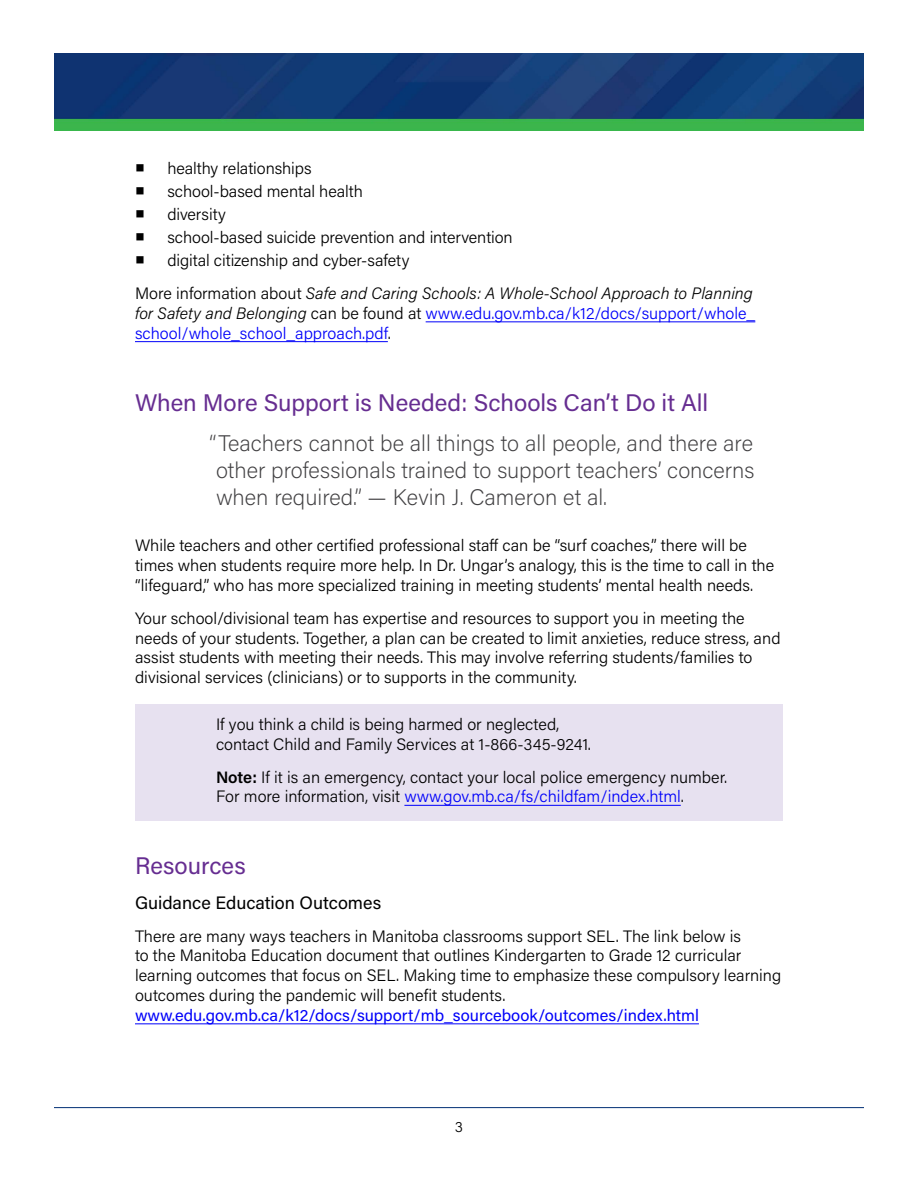
<style>
.page{position:relative;width:918px;height:1188px;background:#fff}
.page>*{position:absolute;margin:0;border:0;box-sizing:border-box;transform-origin:0 0}
.Head_B{font:24px "Acumin Pro";color:#662d91}
.quote{font:200 22.5px/27px "Acumin Pro";color:#414042;text-align:justify}
.Head_C{font:18px "Acumin Pro";color:#000}
.Paragraph__12{font:300 16.5px/19.8px "Acumin Pro";color:#000}
.Paragraph__25{font:300 16.5px/19.8px "Acumin Pro";color:#000}
.Paragraph-indent-sha{font:300 16.5px/19.8px "Acumin Pro";color:#000}
.Paragraph__4{font:italic 300 16.5px/19.8px "Acumin Pro";color:#000}
.t1{font:300 15px "Acumin Pro";color:#000}
.s1{font-family:"Arial Unicode MS";font-weight:400}
.s2{font-style:normal}
.s3{font-style:normal;color:#0000fa}
.s4{font-weight:600}
.s5{color:#0000fa}
.s6{font-weight:400;color:#0000fa}
</style>
<div class="page">
<img style="left:54px;top:54px;width:810px;height:77px">
<hr style="left:54px;top:1107px;width:810px;height:1px;background:#1c4583">
<hr style="left:426px;top:321px;width:329px;height:1px;background:#0000fa">
<hr style="left:135px;top:341px;width:253px;height:1px;background:#0000fa">
<div style="left:135px;top:704px;width:648px;height:64px;background:#e7e1f0"></div>
<div style="left:135px;top:757px;width:648px;height:63px;background:#e7e1f0"></div>
<hr style="left:404px;top:805px;width:277px;height:1px;background:#0000fa">
<hr style="left:135px;top:1023px;width:564px;height:1px;background:#0000fa">
<p class="Paragraph__12" style="left:135px;top:158px;width:178px"><span class="s1">■</span> healthy relationships</p>
<p class="Paragraph__12" style="left:135px;top:181px;width:229px"><span class="s1">■</span> school-based mental health</p>
<p class="Paragraph__12" style="left:135px;top:204px;width:92px"><span class="s1">■</span> diversity</p>
<p class="Paragraph__12" style="left:135px;top:227px;width:379px"><span class="s1">■</span> school-based suicide prevention and intervention</p>
<p class="Paragraph__12" style="left:135px;top:250px;width:276px"><span class="s1">■</span> digital citizenship and cyber-safety</p>
<p class="Paragraph__4" style="left:135px;top:283px;width:622px"><span class="s2">More information about</span> Safe and Caring Schools: A Whole-School Approach to Planning for Safety and Belonging <span class="s2">can be found at</span> <span class="s3">www.edu.gov.mb.ca/k12/docs/support/whole_ school/whole_school_approach.pdf</span><span class="s2">.</span></p>
<h2 class="Head_B" style="left:135px;top:386px;width:575px">When More Support is Needed: Schools Can’t Do it All</h2>
<p class="quote" style="left:210px;top:428px;width:546px">“Teachers cannot be all things to all people, and there are other professionals trained to support teachers’ concerns when required.” — Kevin J. Cameron et al.</p>
<p class="Paragraph__12" style="left:135px;top:535px;width:641px">While teachers and other certified professional staff can be “surf coaches,” there will be times when students require more help. In Dr. Ungar’s analogy, this is the time to call in the “lifeguard,” who has more specialized training in meeting students’ mental health needs.</p>
<p class="Paragraph__25" style="left:135px;top:607px;width:647px">Your school/divisional team has expertise and resources to support you in meeting the needs of your students. Together, a plan can be created to limit anxieties, reduce stress, and assist students with meeting their needs. This may involve referring students/families to divisional services (clinicians) or to supports in the community.</p>
<p class="Paragraph-indent-sha" style="left:216px;top:714px;width:377px">If you think a child is being harmed or neglected, contact Child and Family Services at 1-866-345-9241.</p>
<p class="Paragraph-indent-sha" style="left:216px;top:766px;width:513px"><span class="s4">Note:</span> If it is an emergency, contact your local police emergency number.<br>For more information, visit <span class="s5">www.gov.mb.ca/fs/childfam/index.html</span>.</p>
<h2 class="Head_B" style="left:135px;top:849px;width:112px">Resources</h2>
<h3 class="Head_C" style="left:135px;top:890px;width:248px">Guidance Education Outcomes</h3>
<p class="Paragraph__12" style="left:135px;top:925px;width:648px">There are many ways teachers in Manitoba classrooms support SEL. The link below is<br>to the Manitoba Education document that outlines Kindergarten to Grade 12 curricular learning outcomes that focus on SEL. Making time to emphasize these compulsory learning outcomes during the pandemic will benefit students. <span class="s6">www.edu.gov.mb.ca/k12/docs/support/mb_sourcebook/outcomes/index.html</span></p>
<p class="t1" style="left:455px;top:1116px;width:10px">3</p>
</div>
